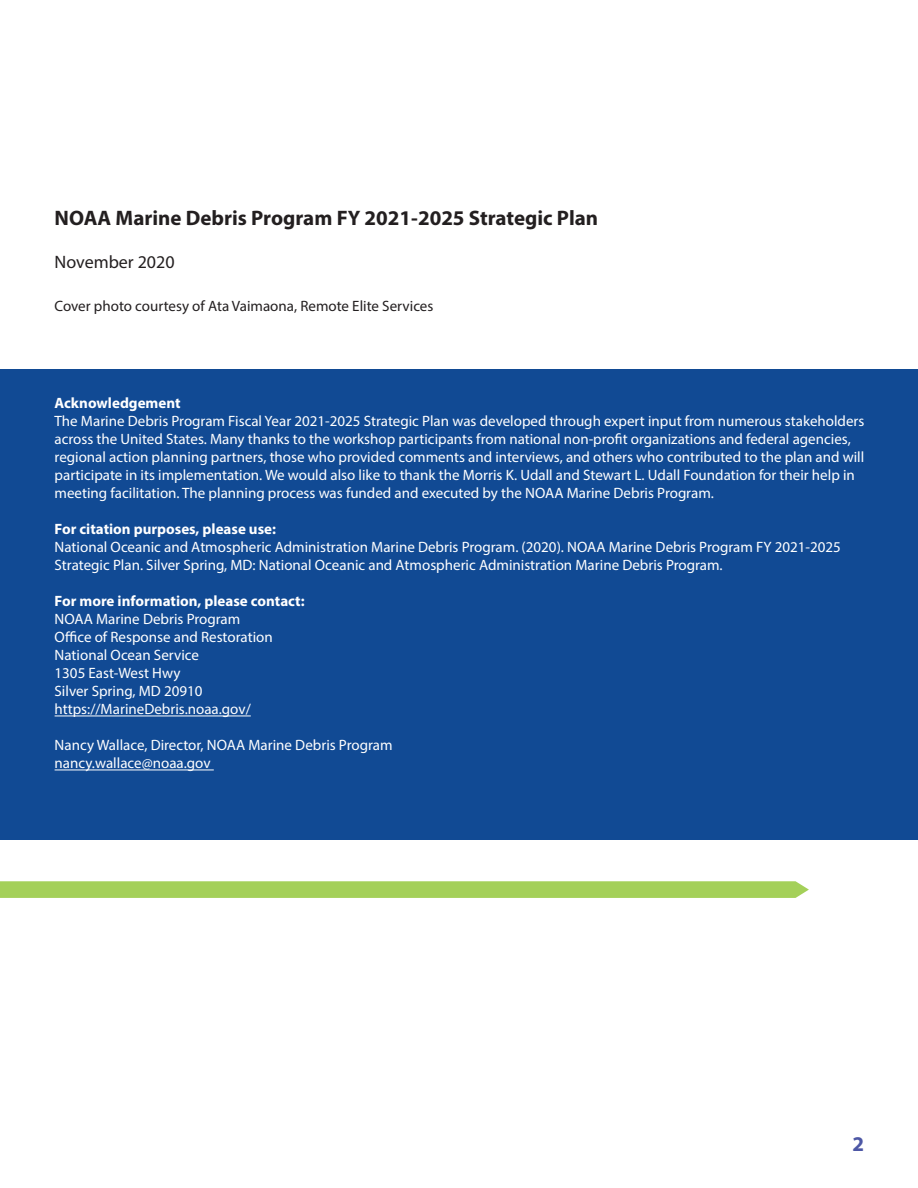
<style>
.page{position:relative;width:918px;height:1188px;background:#fff}
.page>*{position:absolute;margin:0;border:0;box-sizing:border-box;transform-origin:0 0}
.t1{font:700 21px "Myriad Pro";color:#231f20}
.t2{font:700 21px "Myriad Pro";color:#4d57a5}
.t3{font:18px "Myriad Pro";color:#231f20}
.t4{font:15px/18px "Myriad Pro";color:#fff}
.t5{font:700 15px "Myriad Pro";color:#fff}
.t6{font:15px "Myriad Pro";color:#231f20}
</style>
<div class="page">
<div style="left:0;top:369px;width:918px;height:471px;background:#114a94"></div>
<hr style="left:55px;top:716px;width:196px;height:1px;background:#fff">
<hr style="left:55px;top:770px;width:159px;height:1px;background:#fff">
<svg style="left:0;top:881px;width:809px;height:17px;background:#a6d15d"></svg>
<p class="t1" style="left:55px;top:204px;width:545px">NOAA Marine Debris Program FY 2021-2025 Strategic Plan</p>
<p class="t3" style="left:55px;top:251px;width:122px">November 2020</p>
<p class="t6" style="left:55px;top:297px;width:380px">Cover photo courtesy of Ata Vaimaona, Remote Elite Services</p>
<p class="t5" style="left:55px;top:394px;width:128px">Acknowledgement</p>
<p class="t4" style="left:55px;top:412px;width:811px">The Marine Debris Program Fiscal Year 2021-2025 Strategic Plan was developed through expert input from numerous stakeholders across the United States. Many thanks to the workshop participants from national non-profit organizations and federal agencies, regional action planning partners, those who provided comments and interviews, and others who contributed to the plan and will participate in its implementation. We would also like to thank the Morris K. Udall and Stewart L. Udall Foundation for their help in meeting facilitation. The planning process was funded and executed by the NOAA Marine Debris Program.</p>
<p class="t5" style="left:55px;top:520px;width:223px">For citation purposes, please use:</p>
<p class="t4" style="left:55px;top:538px;width:788px">National Oceanic and Atmospheric Administration Marine Debris Program. (2020). NOAA Marine Debris Program FY 2021-2025<br>Strategic Plan. Silver Spring, MD: National Oceanic and Atmospheric Administration Marine Debris Program.</p>
<p class="t5" style="left:55px;top:592px;width:252px">For more information, please contact:</p>
<p class="t4" style="left:55px;top:610px;width:187px">NOAA Marine Debris Program</p>
<p class="t4" style="left:55px;top:628px;width:220px">Office of Response and Restoration</p>
<p class="t4" style="left:55px;top:646px;width:146px">National Ocean Service</p>
<p class="t4" style="left:55px;top:664px;width:127px">1305 East-West Hwy</p>
<p class="t4" style="left:55px;top:682px;width:149px">Silver Spring, MD 20910</p>
<p class="t4" style="left:55px;top:700px;width:198px">https://MarineDebris.noaa.gov/</p>
<p class="t4" style="left:55px;top:736px;width:339px">Nancy Wallace, Director, NOAA Marine Debris Program</p>
<p class="t4" style="left:55px;top:754px;width:158px">nancy.wallace@noaa.gov</p>
<h1 class="t2" style="left:852px;top:1130px;width:13px">2</h1>
</div>
